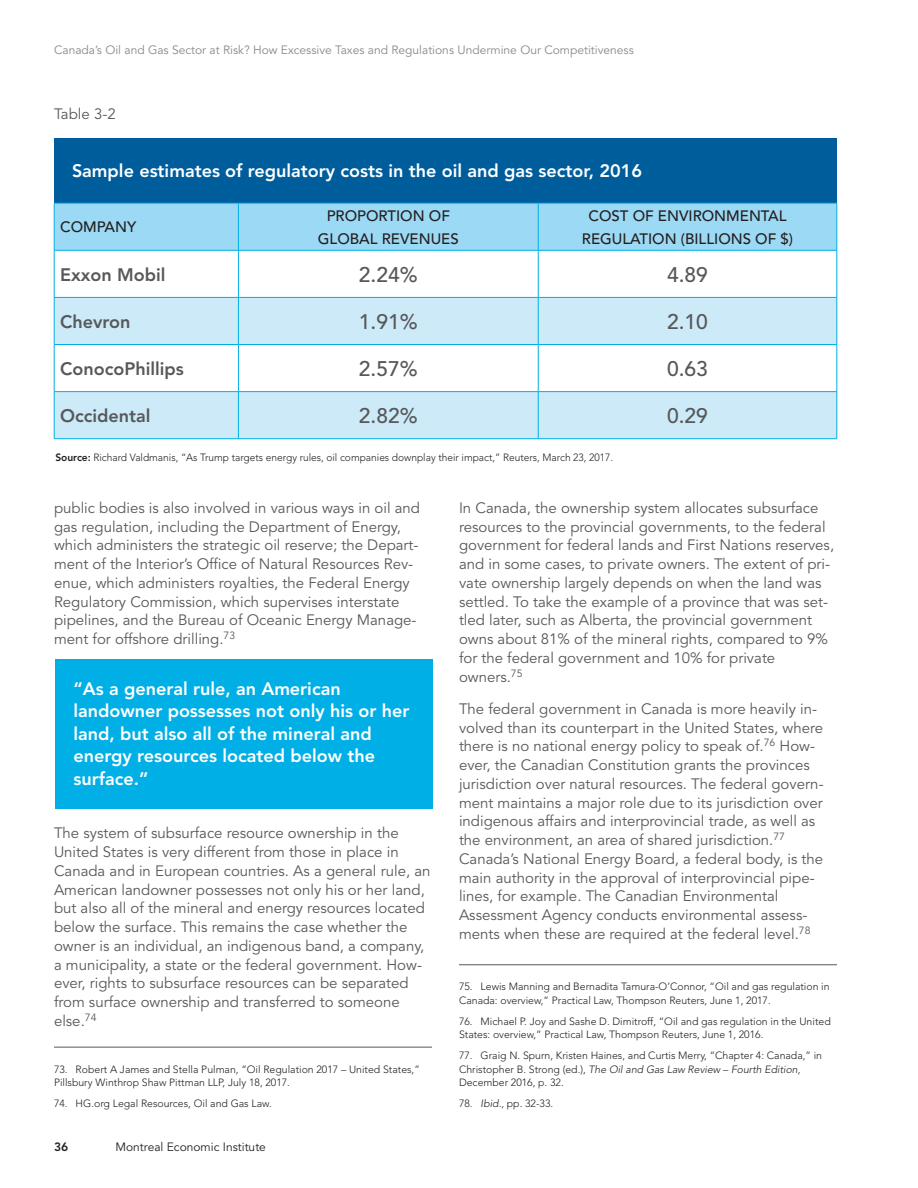
<style>
.page{position:relative;width:918px;height:1188px;background:#fff}
.page>*{position:absolute;margin:0;border:0;box-sizing:border-box;transform-origin:0 0}
.t1{font:500 21px "Avenir LT Std";color:#57585a}
.t2{font:800 18px/22.5px "Avenir LT Std";color:#fff}
.t3{font:800 18px "Avenir LT Std";color:#57585a}
.t4{font:15px/18.8px "Avenir LT Std";color:#57585a}
.t5{font:500 15px/22.5px "Avenir LT Std";color:#231f20;text-align:center}
.t6{font:12px "Avenir LT Std";color:#87898c}
.t7{font:12px "Avenir LT Std";color:#231f20}
.t8{font:800 12px "Avenir LT Std";color:#231f20}
.t9{font:300 10.5px/13.5px "Avenir LT Std";color:#231f20}
.s1{font-weight:800}
.s2{font-style:italic}
</style>
<div class="page">
<hr style="left:54px;top:1047px;width:378px;height:1px;background:#57585a">
<hr style="left:459px;top:964px;width:378px;height:1px;background:#57585a">
<div style="left:55px;top:660px;width:378px;height:149px;background:#00afe6"></div>
<div style="left:54px;top:139px;width:783px;height:64px;background:#005d9c"></div>
<div style="left:55px;top:204px;width:782px;height:46px;background:#9cd9f4"></div>
<svg style="left:55px;top:298px;width:782px;height:140px;fill:#cdeaf8"></svg>
<hr style="left:54px;top:203px;width:184px;height:1px;background:#00afe6">
<hr style="left:54px;top:203px;width:1px;height:47px;background:#00afe6">
<hr style="left:238px;top:203px;width:300px;height:1px;background:#00afe6">
<hr style="left:238px;top:203px;width:1px;height:47px;background:#00afe6">
<hr style="left:538px;top:203px;width:299px;height:1px;background:#00afe6">
<hr style="left:538px;top:203px;width:1px;height:47px;background:#00afe6">
<hr style="left:837px;top:203px;width:1px;height:47px;background:#00afe6">
<hr style="left:54px;top:250px;width:184px;height:1px;background:#00afe6">
<hr style="left:54px;top:251px;width:1px;height:46px;background:#00afe6">
<hr style="left:238px;top:250px;width:300px;height:1px;background:#00afe6">
<hr style="left:238px;top:251px;width:1px;height:46px;background:#00afe6">
<hr style="left:538px;top:250px;width:299px;height:1px;background:#00afe6">
<hr style="left:538px;top:251px;width:1px;height:46px;background:#00afe6">
<hr style="left:837px;top:251px;width:1px;height:46px;background:#00afe6">
<hr style="left:54px;top:297px;width:184px;height:1px;background:#00afe6">
<hr style="left:54px;top:298px;width:1px;height:46px;background:#00afe6">
<hr style="left:238px;top:297px;width:300px;height:1px;background:#00afe6">
<hr style="left:238px;top:298px;width:1px;height:46px;background:#00afe6">
<hr style="left:538px;top:297px;width:299px;height:1px;background:#00afe6">
<hr style="left:538px;top:298px;width:1px;height:46px;background:#00afe6">
<hr style="left:837px;top:298px;width:1px;height:46px;background:#00afe6">
<hr style="left:54px;top:344px;width:184px;height:1px;background:#00afe6">
<hr style="left:54px;top:345px;width:1px;height:46px;background:#00afe6">
<hr style="left:238px;top:344px;width:300px;height:1px;background:#00afe6">
<hr style="left:238px;top:345px;width:1px;height:46px;background:#00afe6">
<hr style="left:538px;top:344px;width:299px;height:1px;background:#00afe6">
<hr style="left:538px;top:345px;width:1px;height:46px;background:#00afe6">
<hr style="left:837px;top:345px;width:1px;height:46px;background:#00afe6">
<hr style="left:54px;top:391px;width:184px;height:1px;background:#00afe6">
<hr style="left:54px;top:392px;width:1px;height:47px;background:#00afe6">
<hr style="left:238px;top:391px;width:300px;height:1px;background:#00afe6">
<hr style="left:238px;top:392px;width:1px;height:47px;background:#00afe6">
<hr style="left:538px;top:391px;width:299px;height:1px;background:#00afe6">
<hr style="left:538px;top:392px;width:1px;height:47px;background:#00afe6">
<hr style="left:837px;top:392px;width:1px;height:47px;background:#00afe6">
<hr style="left:54px;top:438px;width:184px;height:1px;background:#00afe6">
<hr style="left:238px;top:438px;width:300px;height:1px;background:#00afe6">
<hr style="left:538px;top:438px;width:299px;height:1px;background:#00afe6">
<p class="t6" style="left:54px;top:43px;width:581px">Canada’s Oil and Gas Sector at Risk? How Excessive Taxes and Regulations Undermine Our Competitiveness</p>
<p class="t4" style="left:54px;top:105px;width:63px">Table 3-2</p>
<p class="t2" style="left:72px;top:160px;width:572px">Sample estimates of regulatory costs in the oil and gas sector, 2016</p>
<p class="t5" style="left:60px;top:216px;width:78px">COMPANY</p>
<p class="t5" style="left:318px;top:205px;width:142px">PROPORTION OF<br>GLOBAL REVENUES</p>
<p class="t5" style="left:582px;top:205px;width:213px">COST OF ENVIRONMENTAL<br>REGULATION (BILLIONS OF $)</p>
<p class="t3" style="left:60px;top:264px;width:107px">Exxon Mobil</p>
<p class="t1" style="left:359px;top:262px;width:60px">2.24%</p>
<p class="t1" style="left:667px;top:262px;width:42px">4.89</p>
<p class="t3" style="left:60px;top:311px;width:72px">Chevron</p>
<p class="t1" style="left:359px;top:309px;width:60px">1.91%</p>
<p class="t1" style="left:667px;top:309px;width:42px">2.10</p>
<p class="t3" style="left:60px;top:358px;width:125px">ConocoPhillips</p>
<p class="t1" style="left:359px;top:357px;width:60px">2.57%</p>
<p class="t1" style="left:667px;top:357px;width:42px">0.63</p>
<p class="t3" style="left:60px;top:405px;width:92px">Occidental</p>
<p class="t1" style="left:359px;top:404px;width:60px">2.82%</p>
<p class="t1" style="left:667px;top:404px;width:42px">0.29</p>
<p class="t9" style="left:55px;top:451px;width:559px"><span class="s1">Source:</span> Richard Valdmanis, “As Trump targets energy rules, oil companies downplay their impact,” Reuters, March 23, 2017.</p>
<p class="t4" style="left:54px;top:499px;width:368px">public bodies is also involved in various ways in oil and gas regulation, including the Department of Energy, which administers the strategic oil reserve; the Depart&shy;ment of the Interior’s Office of Natural Resources Rev&shy;enue, which administers royalties, the Federal Energy Regulatory Commission, which supervises interstate pipelines, and the Bureau of Oceanic Energy Manage&shy;ment for offshore drilling.<sup>73</sup></p>
<p class="t2" style="left:73px;top:677px;width:338px">“As a general rule, an American landowner possesses not only his or her land, but also all of the mineral and energy resources located below the surface.”</p>
<p class="t4" style="left:54px;top:824px;width:378px">The system of subsurface resource ownership in the United States is very different from those in place in Canada and in European countries. As a general rule, an American landowner possesses not only his or her land, but also all of the mineral and energy resources located below the surface. This remains the case whether the owner is an individual, an indigenous band, a company, a municipality, a state or the federal government. How&shy;ever, rights to subsurface resources can be separated from surface ownership and transferred to someone else.<sup>74</sup></p>
<p class="t9" style="left:54px;top:1062px;width:367px">73. Robert A James and Stella Pulman, “Oil Regulation 2017 – United States,”<br>Pillsbury Winthrop Shaw Pittman LLP, July 18, 2017.</p>
<p class="t9" style="left:54px;top:1097px;width:219px">74. HG.org Legal Resources, Oil and Gas Law.</p>
<p class="t8" style="left:54px;top:1140px;width:16px">36</p>
<p class="t7" style="left:116px;top:1140px;width:152px">Montreal Economic Institute</p>
<p class="t4" style="left:459px;top:499px;width:377px">In Canada, the ownership system allocates subsurface resources to the provincial governments, to the federal government for federal lands and First Nations reserves, and in some cases, to private owners. The extent of pri&shy;vate ownership largely depends on when the land was settled. To take the example of a province that was set&shy;tled later, such as Alberta, the provincial government owns about 81% of the mineral rights, compared to 9% for the federal government and 10% for private owners.<sup>75</sup></p>
<p class="t4" style="left:459px;top:700px;width:366px">The federal government in Canada is more heavily in&shy;volved than its counterpart in the United States, where there is no national energy policy to speak of.<sup>76</sup> How&shy;ever, the Canadian Constitution grants the provinces jurisdiction over natural resources. The federal govern&shy;ment maintains a major role due to its jurisdiction over indigenous affairs and interprovincial trade, as well as the environment, an area of shared jurisdiction.<sup>77<br></sup>Canada’s National Energy Board, a federal body, is the main authority in the approval of interprovincial pipe&shy;lines, for example. The Canadian Environmental Assessment Agency conducts environmental assess&shy;ments when these are required at the federal level.<sup>78</sup></p>
<p class="t9" style="left:459px;top:980px;width:372px">75. Lewis Manning and Bernadita Tamura-O’Connor, “Oil and gas regulation in<br>Canada: overview,” Practical Law, Thompson Reuters, June 1, 2017.</p>
<p class="t9" style="left:459px;top:1014px;width:373px">76. Michael P. Joy and Sashe D. Dimitroff, “Oil and gas regulation in the United<br>States: overview,” Practical Law, Thompson Reuters, June 1, 2016.</p>
<p class="t9" style="left:459px;top:1049px;width:365px">77. Graig N. Spurn, Kristen Haines, and Curtis Merry, “Chapter 4: Canada,” in<br>Christopher B. Strong (ed.), <span class="s2">The Oil and Gas Law Review</span> – <span class="s2">Fourth Edition</span>,<br>December 2016, p. 32.</p>
<p class="t9" style="left:459px;top:1097px;width:96px">78. <span class="s2">Ibid.</span>, pp. 32-33.</p>
</div>
